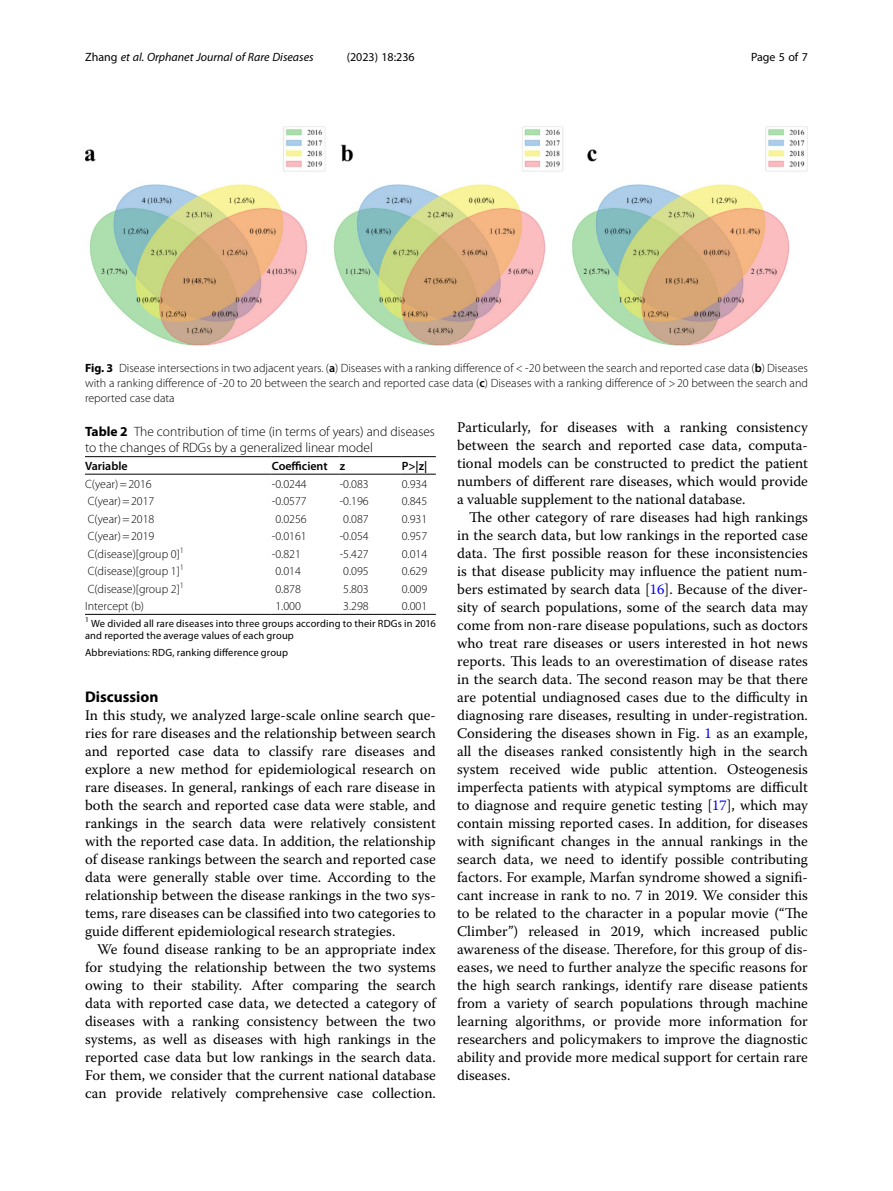
<style>
.page{position:relative;width:893px;height:1191px;background:#fff}
.page>*{position:absolute;margin:0;border:0;box-sizing:border-box;transform-origin:0 0}
.Head_1{font:700 15.45px "Myriad Pro";color:#000}
.Body_Text_Indent{font:14.7px/18px "Warnock Pro";color:#000;text-align:justify}
.Body_Text{font:14.7px/18px "Warnock Pro";color:#000;text-align:justify}
.Table_Caption{font:300 13.5px/16.5px "Myriad Pro";color:#000}
.Figure_Caption{font:300 12px/15px "Myriad Pro";color:#000;text-align:justify}
.Table_Body_Tab2_Deci{font:300 12px "Myriad Pro";color:#000}
.Table_Body{font:300 12px "Myriad Pro";color:#000}
.t1{font:italic 12px "Myriad Pro";color:#000}
.Table_Head{font:600 12px "Myriad Pro";color:#000}
.t2{font:12px "Myriad Pro";color:#000}
.Table_Footnote{font:10.5px/12.8px "Myriad Pro";letter-spacing:.01em;color:#000}
.s1{font-style:normal}
.s2{font-weight:700}
.s3{font-weight:600}
.s4{color:#00f}
</style>
<div class="page">
<hr style="left:85px;top:474px;width:187px;height:1px;background:#000">
<hr style="left:272px;top:456px;width:68px;height:1px;background:#000">
<hr style="left:272px;top:474px;width:68px;height:1px;background:#000">
<hr style="left:340px;top:456px;width:62px;height:1px;background:#000">
<hr style="left:340px;top:474px;width:62px;height:1px;background:#000">
<hr style="left:402px;top:456px;width:34px;height:1px;background:#000">
<hr style="left:402px;top:474px;width:34px;height:1px;background:#000">
<hr style="left:272px;top:614px;width:68px;height:1px;background:#000">
<hr style="left:340px;top:614px;width:62px;height:1px;background:#000">
<hr style="left:402px;top:614px;width:34px;height:1px;background:#000">
<hr style="left:85px;top:614px;width:187px;height:1px;background:#000">
<hr style="left:85px;top:456px;width:187px;height:1px;background:#000">
<img style="left:85px;top:126px;width:723px;height:219px">
<p class="t1" style="left:85px;top:50px;width:230px"><span class="s1">Zhang</span> et al. Orphanet Journal of Rare Diseases</p>
<p class="t2" style="left:347px;top:50px;width:70px">(2023) 18:236</p>
<p class="t2" style="left:751px;top:50px;width:58px">Page 5 of 7</p>
<p class="Figure_Caption" style="left:85px;top:361px;width:724px"><span class="s2">Fig. 3</span> Disease intersections in two adjacent years. (<span class="s3">a</span>) Diseases with a ranking difference of &lt; -20 between the search and reported case data (<span class="s3">b</span>) Diseases with a ranking difference of -20 to 20 between the search and reported case data (<span class="s3">c</span>) Diseases with a ranking difference of &gt;20 between the search and reported case data</p>
<p class="Table_Caption" style="left:85px;top:423px;width:351px"><span class="s2">Table 2</span> The contribution of time (in terms of years) and diseases to the changes of RDGs by a generalized linear model</p>
<p class="Table_Head" style="left:85px;top:458px;width:44px">Variable</p>
<p class="Table_Head" style="left:272px;top:458px;width:57px">Coefficient</p>
<p class="Table_Head" style="left:340px;top:458px;width:7px">z</p>
<p class="Table_Head" style="left:402px;top:458px;width:27px">P&gt;|z|</p>
<p class="Table_Body" style="left:85px;top:477px;width:68px">C(year)=2016</p>
<p class="Table_Body_Tab2_Deci" style="left:272px;top:477px;width:36px">-0.0244</p>
<p class="Table_Body_Tab2_Deci" style="left:340px;top:477px;width:31px">-0.083</p>
<p class="Table_Body_Tab2_Deci" style="left:402px;top:477px;width:27px">0.934</p>
<p class="Table_Body" style="left:88px;top:494px;width:68px">C(year)=2017</p>
<p class="Table_Body_Tab2_Deci" style="left:272px;top:494px;width:36px">-0.0577</p>
<p class="Table_Body_Tab2_Deci" style="left:340px;top:494px;width:31px">-0.196</p>
<p class="Table_Body_Tab2_Deci" style="left:402px;top:494px;width:27px">0.845</p>
<p class="Table_Body" style="left:88px;top:512px;width:68px">C(year)=2018</p>
<p class="Table_Body_Tab2_Deci" style="left:275px;top:512px;width:33px">0.0256</p>
<p class="Table_Body_Tab2_Deci" style="left:343px;top:512px;width:27px">0.087</p>
<p class="Table_Body_Tab2_Deci" style="left:402px;top:512px;width:27px">0.931</p>
<p class="Table_Body" style="left:88px;top:529px;width:68px">C(year)=2019</p>
<p class="Table_Body_Tab2_Deci" style="left:272px;top:529px;width:36px">-0.0161</p>
<p class="Table_Body_Tab2_Deci" style="left:340px;top:529px;width:31px">-0.054</p>
<p class="Table_Body_Tab2_Deci" style="left:402px;top:529px;width:27px">0.957</p>
<p class="Table_Body" style="left:88px;top:547px;width:98px">C(disease)[group 0]<sup>1</sup></p>
<p class="Table_Body_Tab2_Deci" style="left:272px;top:547px;width:31px">-0.821</p>
<p class="Table_Body_Tab2_Deci" style="left:340px;top:547px;width:31px">-5.427</p>
<p class="Table_Body_Tab2_Deci" style="left:402px;top:547px;width:27px">0.014</p>
<p class="Table_Body" style="left:88px;top:564px;width:98px">C(disease)[group 1]<sup>1</sup></p>
<p class="Table_Body_Tab2_Deci" style="left:275px;top:564px;width:27px">0.014</p>
<p class="Table_Body_Tab2_Deci" style="left:343px;top:564px;width:27px">0.095</p>
<p class="Table_Body_Tab2_Deci" style="left:402px;top:564px;width:27px">0.629</p>
<p class="Table_Body" style="left:88px;top:582px;width:98px">C(disease)[group 2]<sup>1</sup></p>
<p class="Table_Body_Tab2_Deci" style="left:275px;top:582px;width:27px">0.878</p>
<p class="Table_Body_Tab2_Deci" style="left:343px;top:582px;width:27px">5.803</p>
<p class="Table_Body_Tab2_Deci" style="left:402px;top:582px;width:27px">0.009</p>
<p class="Table_Body" style="left:85px;top:599px;width:61px">Intercept (b)</p>
<p class="Table_Body_Tab2_Deci" style="left:275px;top:599px;width:27px">1.000</p>
<p class="Table_Body_Tab2_Deci" style="left:343px;top:599px;width:27px">3.298</p>
<p class="Table_Body_Tab2_Deci" style="left:402px;top:599px;width:27px">0.001</p>
<p class="Table_Footnote" style="left:85px;top:616px;width:352px"><sup>1</sup> We divided all rare diseases into three groups according to their RDGs in 2016 and reported the average values of each group</p>
<p class="Table_Footnote" style="left:85px;top:646px;width:205px">Abbreviations: RDG, ranking difference group</p>
<p class="Head_1" style="left:85px;top:687px;width:75px">Discussion</p>
<p class="Body_Text" style="left:85px;top:706px;width:352px">In this study, we analyzed large-scale online search que&shy;ries for rare diseases and the relationship between search and reported case data to classify rare diseases and explore a new method for epidemiological research on rare diseases. In general, rankings of each rare disease in both the search and reported case data were stable, and rankings in the search data were relatively consistent with the reported case data. In addition, the relationship of disease rankings between the search and reported case data were generally stable over time. According to the relationship between the disease rankings in the two sys&shy;tems, rare diseases can be classified into two categories to guide different epidemiological research strategies.</p>
<p class="Body_Text_Indent" style="left:85px;top:940px;width:352px;text-indent:12px">We found disease ranking to be an appropriate index for studying the relationship between the two systems owing to their stability. After comparing the search data with reported case data, we detected a category of diseases with a ranking consistency between the two systems, as well as diseases with high rankings in the reported case data but low rankings in the search data.<br>For them, we consider that the current national database can provide relatively comprehensive case collection.</p>
<p class="Body_Text_Indent" style="left:457px;top:418px;width:352px">Particularly, for diseases with a ranking consistency between the search and reported case data, computa&shy;tional models can be constructed to predict the patient numbers of different rare diseases, which would provide a valuable supplement to the national database.</p>
<p class="Body_Text_Indent" style="left:457px;top:508px;width:352px;text-indent:12px">The other category of rare diseases had high rankings in the search data, but low rankings in the reported case data. The first possible reason for these inconsistencies is that disease publicity may influence the patient num&shy;bers estimated by search data [<span class="s4">16</span>]. Because of the diver&shy;sity of search populations, some of the search data may come from non-rare disease populations, such as doctors who treat rare diseases or users interested in hot news reports. This leads to an overestimation of disease rates in the search data. The second reason may be that there are potential undiagnosed cases due to the difficulty in diagnosing rare diseases, resulting in under-registration.<br>Considering the diseases shown in Fig. <span class="s4">1</span> as an example, all the diseases ranked consistently high in the search system received wide public attention. Osteogenesis imperfecta patients with atypical symptoms are difficult to diagnose and require genetic testing [<span class="s4">17</span>], which may contain missing reported cases. In addition, for diseases with significant changes in the annual rankings in the search data, we need to identify possible contributing factors. For example, Marfan syndrome showed a signifi&shy;cant increase in rank to no. 7 in 2019. We consider this to be related to the character in a popular movie (“The Climber”) released in 2019, which increased public awareness of the disease. Therefore, for this group of dis&shy;eases, we need to further analyze the specific reasons for the high search rankings, identify rare disease patients from a variety of search populations through machine learning algorithms, or provide more information for researchers and policymakers to improve the diagnostic ability and provide more medical support for certain rare diseases.</p>
</div>
